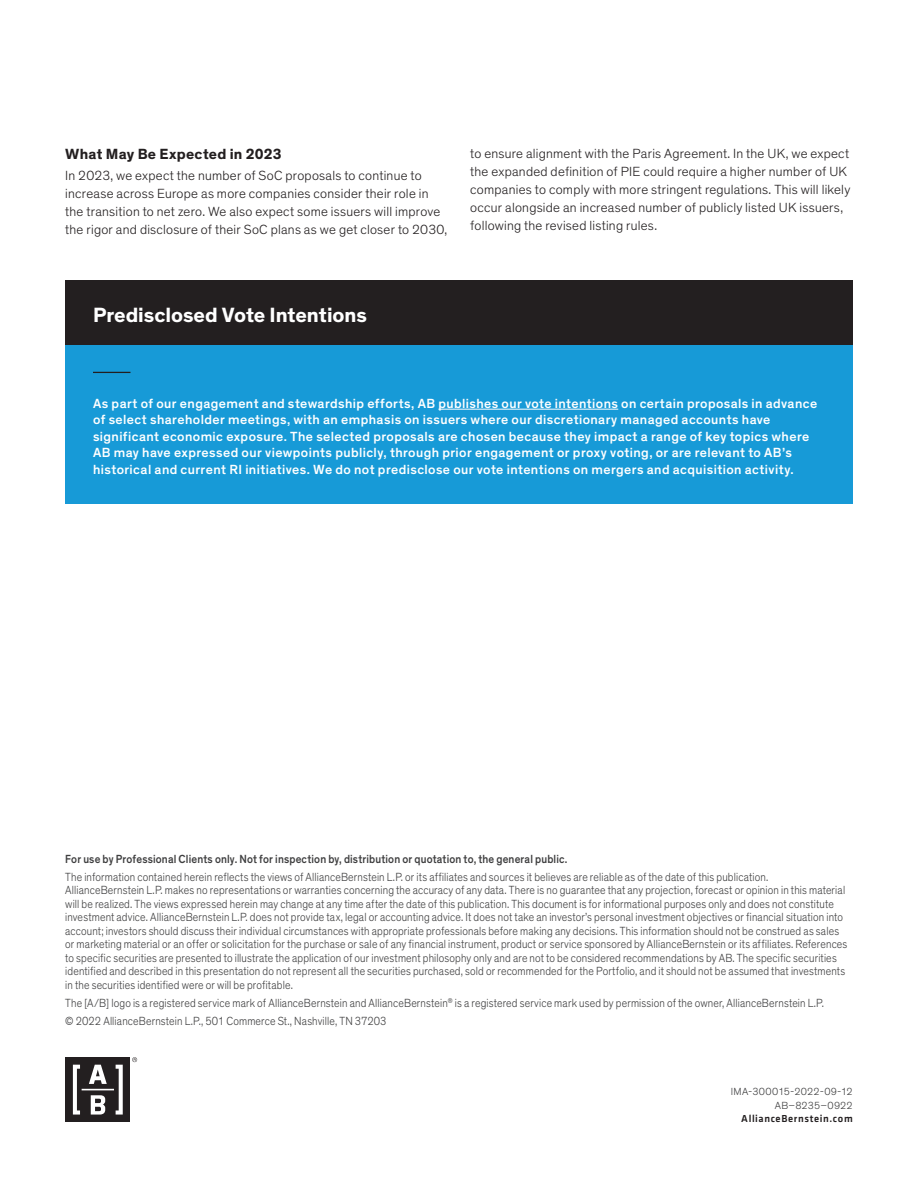
<style>
.page{position:relative;width:918px;height:1188px;background:#fff}
.page>*{position:absolute;margin:0;border:0;box-sizing:border-box;transform-origin:0 0}
.t1{font:700 21px "Theinhardt";color:#fff}
.t2{font:700 15px "Theinhardt";letter-spacing:.02em;color:#231f20}
.t3{font:500 13.5px/16.5px "Theinhardt";letter-spacing:.03em;color:#fff}
.t4{font:300 13.5px/18px "Theinhardt";letter-spacing:.02em;color:#231f20}
.t5{font:300 12px/13.5px "Theinhardt";letter-spacing:.015em;color:#3e3e3f;scale:.9 1}
.t6{font:500 12px "Theinhardt";letter-spacing:.015em;color:#3e3e3f;scale:.9 1}
.t7{font:300 10.5px/13.5px "Theinhardt";letter-spacing:.015em;color:#3e3e3f;text-align:right}
.t8{font:500 10.5px "Klavika";letter-spacing:.06em;color:#231f20}
</style>
<div class="page">
<div style="left:65px;top:1057px;width:65px;height:65px;background:#231f20"></div>
<svg style="left:73px;top:1065px;width:50px;height:50px"></svg>
<svg style="left:132px;top:1057px;width:5px;height:5px"></svg>
<div style="left:65px;top:345px;width:788px;height:159px;background:#179ad7"></div>
<hr style="left:438px;top:409px;width:180px;height:1px;background:#fff">
<hr style="left:93px;top:372px;width:37px;height:1px;background:#231f20">
<div style="left:65px;top:280px;width:788px;height:65px;background:#231f20"></div>
<p class="t2" style="left:65px;top:145px;width:218px">What May Be Expected in 2023</p>
<p class="t4" style="left:65px;top:167px;width:384px">In 2023, we expect the number of SoC proposals to continue to increase across Europe as more companies consider their role in the transition to net zero. We also expect some issuers will improve the rigor and disclosure of their SoC plans as we get closer to 2030,</p>
<p class="t4" style="left:470px;top:145px;width:382px">to ensure alignment with the Paris Agreement. In the UK, we expect the expanded definition of PIE could require a higher number of UK companies to comply with more stringent regulations. This will likely occur alongside an increased number of publicly listed UK issuers, following the revised listing rules.</p>
<h1 class="t1" style="left:93px;top:302px;width:276px">Predisclosed Vote Intentions</h1>
<p class="t3" style="left:93px;top:395px;width:726px">As part of our engagement and stewardship efforts, AB publishes our vote intentions on certain proposals in advance of select shareholder meetings, with an emphasis on issuers where our discretionary managed accounts have significant economic exposure. The selected proposals are chosen because they impact a range of key topics where AB may have expressed our viewpoints publicly, through prior engagement or proxy voting, or are relevant to AB’s historical and current RI initiatives. We do not predisclose our vote intentions on mergers and acquisition activity.</p>
<p class="t6" style="left:65px;top:852px;width:560px">For use by Professional Clients only. Not for inspection by, distribution or quotation to, the general public.</p>
<p class="t5" style="left:65px;top:870px;width:871px">The information contained herein reflects the views of AllianceBernstein L.P. or its affiliates and sources it believes are reliable as of the date of this publication.<br>AllianceBernstein L.P. makes no representations or warranties concerning the accuracy of any data. There is no guarantee that any projection, forecast or opinion in this material will be realized. The views expressed herein may change at any time after the date of this publication. This document is for informational purposes only and does not constitute investment advice. AllianceBernstein L.P. does not provide tax, legal or accounting advice. It does not take an investor’s personal investment objectives or financial situation into account; investors should discuss their individual circumstances with appropriate professionals before making any decisions. This information should not be construed as sales or marketing material or an offer or solicitation for the purchase or sale of any financial instrument, product or service sponsored by AllianceBernstein or its affiliates. References to specific securities are presented to illustrate the application of our investment philosophy only and are not to be considered recommendations by AB. The specific securities identified and described in this presentation do not represent all the securities purchased, sold or recommended for the Portfolio, and it should not be assumed that investments in the securities identified were or will be profitable.</p>
<p class="t5" style="left:65px;top:994px;width:845px;line-height:18px">The [A/B] logo is a registered service mark of AllianceBernstein and AllianceBernstein<sup>®</sup> is a registered service mark used by permission of the owner, AllianceBernstein L.P. © 2022 AllianceBernstein L.P., 501 Commerce St., Nashville, TN 37203</p>
<p class="t7" style="left:731px;top:1085px;width:123px">IMA-300015-2022-09-12<br>AB–8235–0922</p>
<p class="t8" style="left:741px;top:1111px;width:113px">AllianceBernstein.com</p>
</div>
